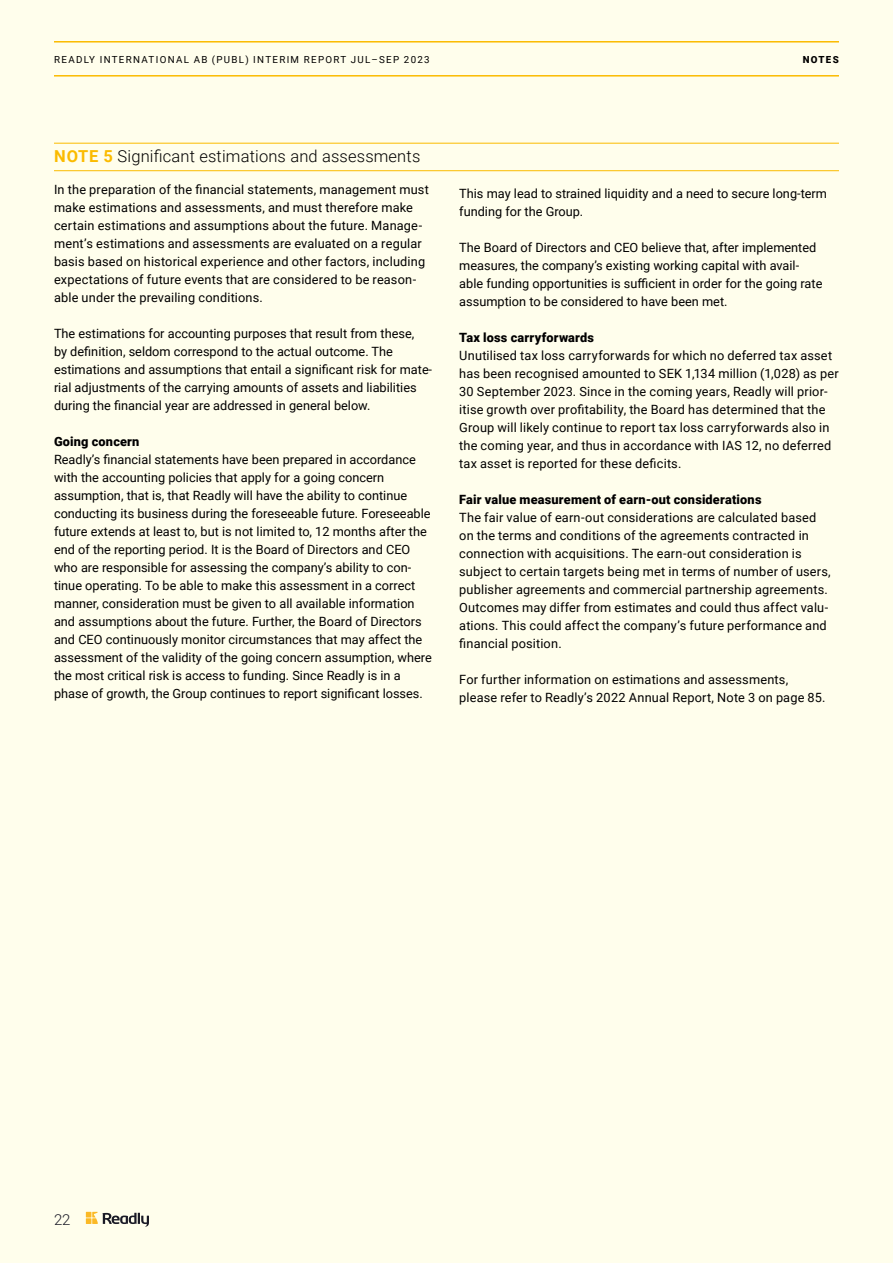
<style>
.page{position:relative;width:893px;height:1263px;background:#fffeec}
.page>*{position:absolute;margin:0;border:0;box-sizing:border-box;transform-origin:0 0}
.t1{font:300 16.5px "Roboto";letter-spacing:.01em;color:#000}
.t2{font:300 15px "Roboto";color:#1a1a26}
.t3{font:12.75px/18px "Roboto";color:#000}
.t4{font:900 12.75px "Roboto";letter-spacing:.015em;color:#000}
.t5{font:9.75px "Roboto";letter-spacing:.135em;color:#000}
.t6{font:900 9.75px "Roboto";letter-spacing:.135em;color:#000}
.s1{font-weight:700;color:#fbbb00}
</style>
<div class="page">
<svg style="left:86px;top:1212px;width:63px;height:15px"></svg>
<hr style="left:54px;top:75px;width:785px;height:2px;background:#fbbb00">
<hr style="left:54px;top:41px;width:785px;height:2px;background:#fbbb00">
<hr style="left:54px;top:143px;width:785px;height:1px;background:#fbbb00">
<hr style="left:54px;top:170px;width:785px;height:1px;background:#fbbb00">
<p class="t5" style="left:54px;top:53px;width:377px">READLY INTERNATIONAL AB (PUBL) INTERIM REPORT JUL–SEP 2023</p>
<p class="t6" style="left:803px;top:53px;width:38px">NOTES</p>
<p class="t1" style="left:54px;top:144px;width:368px"><span class="s1">NOTE 5</span> Significant estimations and assessments</p>
<p class="t3" style="left:54px;top:180px;width:376px">In the preparation of the financial statements, management must make estimations and assessments, and must therefore make certain estimations and assumptions about the future. Manage&shy;ment’s estimations and assessments are evaluated on a regular basis based on historical experience and other factors, including expectations of future events that are considered to be reason&shy;able under the prevailing conditions.</p>
<p class="t3" style="left:54px;top:324px;width:380px">The estimations for accounting purposes that result from these,<br>by definition, seldom correspond to the actual outcome. The estimations and assumptions that entail a significant risk for mate&shy;rial adjustments of the carrying amounts of assets and liabilities during the financial year are addressed in general below.</p>
<p class="t4" style="left:54px;top:433px;width:87px">Going concern</p>
<p class="t3" style="left:54px;top:450px;width:379px">Readly’s financial statements have been prepared in accordance with the accounting policies that apply for a going concern assumption, that is, that Readly will have the ability to continue conducting its business during the foreseeable future. Foreseeable future extends at least to, but is not limited to, 12 months after the end of the reporting period. It is the Board of Directors and CEO who are responsible for assessing the company’s ability to con&shy;tinue operating. To be able to make this assessment in a correct manner, consideration must be given to all available information and assumptions about the future. Further, the Board of Directors and CEO continuously monitor circumstances that may affect the assessment of the validity of the going concern assumption, where the most critical risk is access to funding. Since Readly is in a phase of growth, the Group continues to report significant losses.</p>
<p class="t3" style="left:459px;top:184px;width:369px">This may lead to strained liquidity and a need to secure long-term funding for the Group.</p>
<p class="t3" style="left:459px;top:238px;width:365px">The Board of Directors and CEO believe that, after implemented measures, the company’s existing working capital with avail&shy;able funding opportunities is sufficient in order for the going rate assumption to be considered to have been met.</p>
<p class="t4" style="left:459px;top:328px;width:136px">Tax loss carryforwards</p>
<p class="t3" style="left:459px;top:346px;width:381px">Unutilised tax loss carryforwards for which no deferred tax asset has been recognised amounted to SEK 1,134 million (1,028) as per 30 September 2023. Since in the coming years, Readly will prior&shy;itise growth over profitability, the Board has determined that the Group will likely continue to report tax loss carryforwards also in the coming year, and thus in accordance with IAS 12, no deferred tax asset is reported for these deficits.</p>
<p class="t4" style="left:459px;top:491px;width:304px">Fair value measurement of earn-out considerations</p>
<p class="t3" style="left:459px;top:508px;width:373px">The fair value of earn-out considerations are calculated based on the terms and conditions of the agreements contracted in connection with acquisitions. The earn-out consideration is subject to certain targets being met in terms of number of users, publisher agreements and commercial partnership agreements.<br>Outcomes may differ from estimates and could thus affect valu&shy;ations. This could affect the company’s future performance and financial position.</p>
<p class="t3" style="left:459px;top:670px;width:368px">For further information on estimations and assessments, please refer to Readly’s 2022 Annual Report, Note 3 on page 85.</p>
<p class="t2" style="left:54px;top:1209px;width:18px">22</p>
</div>
